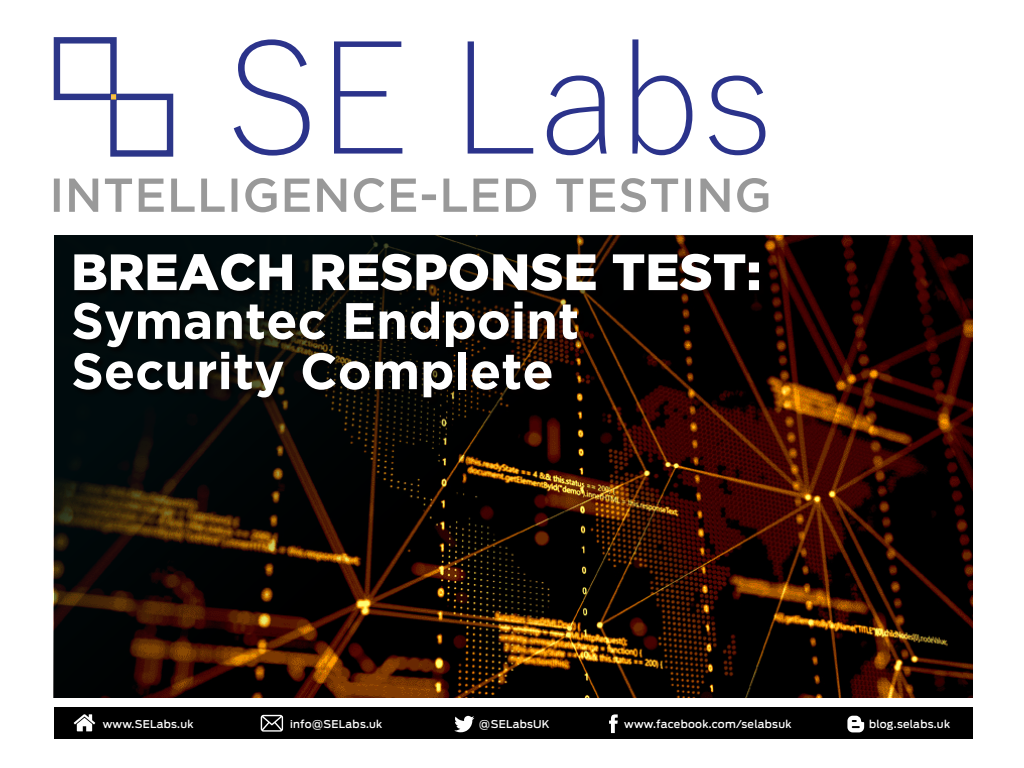
<style>
.page{position:relative;width:1024px;height:768px;background:#fff}
.page>*{position:absolute;margin:0;border:0;box-sizing:border-box;transform-origin:0 0}
.t1{font:700 51.1px/50.3px "Gotham";color:#fff}
.t2{font:900 51.1px "Gotham";color:#fff}
.t3{font:500 10.7px "Antenna";letter-spacing:.025em;color:#fff}
</style>
<div class="page">
<svg style="left:234px;top:39px;width:76px;height:117px"></svg>
<svg style="left:334px;top:41px;width:68px;height:113px"></svg>
<svg style="left:468px;top:41px;width:65px;height:113px"></svg>
<svg style="left:547px;top:76px;width:60px;height:79px"></svg>
<svg style="left:632px;top:39px;width:60px;height:116px"></svg>
<svg style="left:709px;top:76px;width:56px;height:79px"></svg>
<div style="left:54px;top:37px;width:63px;height:63px;border:6px solid #2c3689"></div>
<div style="left:110px;top:94px;width:63px;height:63px;border:6px solid #2c3689"></div>
<svg style="left:110px;top:94px;width:6px;height:6px"></svg>
<svg style="left:54px;top:178px;width:714px;height:34px"></svg>
<div style="left:54px;top:707px;width:919px;height:32px;background:#000"></div>
<svg style="left:74px;top:714px;width:21px;height:17px"></svg>
<svg style="left:261px;top:715px;width:22px;height:17px"></svg>
<svg style="left:454px;top:716px;width:20px;height:16px"></svg>
<svg style="left:609px;top:714px;width:9px;height:19px"></svg>
<svg style="left:847px;top:716px;width:17px;height:16px"></svg>
<img style="left:54px;top:235px;width:919px;height:462px">
<div style="left:75px;top:256px;width:691px;height:149px;background:#060000;opacity:.5"></div>
<h1 class="t2" style="left:71px;top:242px;width:692px">BREACH RESPONSE TEST:</h1>
<h1 class="t1" style="left:71px;top:294px;width:510px">Symantec Endpoint<br>Security Complete</h1>
<p class="t3" style="left:103px;top:718px;width:92px">www.SELabs.uk</p>
<p class="t3" style="left:290px;top:718px;width:94px">info@SELabs.uk</p>
<p class="t3" style="left:479px;top:718px;width:72px">@SELabsUK</p>
<p class="t3" style="left:624px;top:718px;width:169px">www.facebook.com/selabsuk</p>
<p class="t3" style="left:869px;top:718px;width:83px">blog.selabs.uk</p>
</div>
